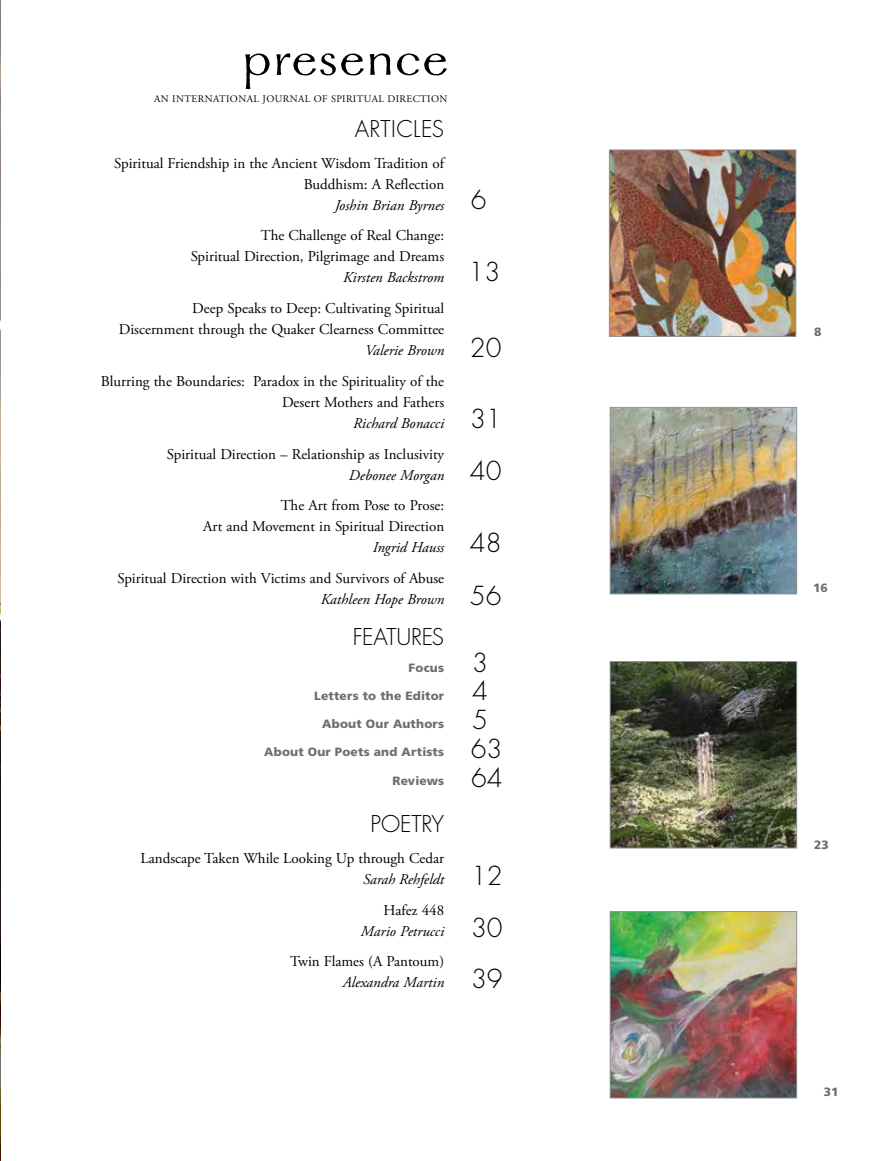
<style>
.page{position:relative;width:891px;height:1161px;background:#fff}
.page>*{position:absolute;margin:0;border:0;box-sizing:border-box;transform-origin:0 0}
.t1{font:55.5px "Galahad Std";letter-spacing:.04em;color:#000}
.t2{font:300 25.5px/28.5px "Futura Std";color:#000;text-align:justify}
.t3{font:300 22.5px "Futura Std";letter-spacing:-.005em;color:#000}
.t4{font:300 22.5px "Futura Std";letter-spacing:.02em;color:#000}
.t5{font:15px/21px "Adobe Garamond Pro";color:#000;text-align:right}
.t6{font:italic 15px "Adobe Garamond Pro";color:#000}
.t7{font:900 12px "Frutiger LT Std";letter-spacing:.015em;color:#6d6e71}
.t8{font:10.2px "Adobe Garamond Pro";letter-spacing:.04em;color:#000}
</style>
<div class="page">
<img style="left:609px;top:911px;width:188px;height:188px">
<img style="left:609px;top:407px;width:188px;height:188px">
<img style="left:609px;top:661px;width:188px;height:188px">
<img style="left:609px;top:149px;width:188px;height:188px">
<img style="left:0;top:0;width:1px;height:1161px">
<h1 class="t1" style="left:243px;top:23px;width:207px">presence</h1>
<p class="t8" style="left:154px;top:92px;width:295px">AN INTERNATIONAL JOURNAL OF SPIRITUAL DIRECTION</p>
<h3 class="t4" style="left:355px;top:115px;width:91px">ARTICLES</h3>
<p class="t5" style="left:114px;top:153px;width:332px">Spiritual Friendship in the Ancient Wisdom Tradition of<br>Buddhism: A Reflection</p>
<p class="t6" style="left:335px;top:196px;width:111px">Joshin Brian Byrnes</p>
<p class="t5" style="left:191px;top:226px;width:255px">The Challenge of Real Change:<br>Spiritual Direction, Pilgrimage and Dreams</p>
<p class="t6" style="left:343px;top:269px;width:102px">Kirsten Backstrom</p>
<p class="t5" style="left:119px;top:298px;width:327px">Deep Speaks to Deep: Cultivating Spiritual<br>Discernment through the Quaker Clearness Committee</p>
<p class="t6" style="left:365px;top:341px;width:81px">Valerie Brown</p>
<p class="t5" style="left:101px;top:371px;width:345px">Blurring the Boundaries: Paradox in the Spirituality of the<br>Desert Mothers and Fathers</p>
<p class="t6" style="left:353px;top:414px;width:92px">Richard Bonacci</p>
<p class="t5" style="left:167px;top:444px;width:279px">Spiritual Direction – Relationship as Inclusivity</p>
<p class="t6" style="left:349px;top:466px;width:97px">Debonee Morgan</p>
<p class="t5" style="left:203px;top:496px;width:242px">The Art from Pose to Prose:<br>Art and Movement in Spiritual Direction</p>
<p class="t6" style="left:373px;top:539px;width:73px">Ingrid Hauss</p>
<p class="t5" style="left:117px;top:568px;width:328px">Spiritual Direction with Victims and Survivors of Abuse</p>
<p class="t6" style="left:321px;top:590px;width:125px">Kathleen Hope Brown</p>
<h3 class="t3" style="left:353px;top:624px;width:93px">FEATURES</h3>
<p class="t7" style="left:409px;top:660px;width:37px">Focus</p>
<p class="t7" style="left:314px;top:688px;width:132px">Letters to the Editor</p>
<p class="t7" style="left:322px;top:717px;width:123px">About Our Authors</p>
<p class="t7" style="left:264px;top:745px;width:182px">About Our Poets and Artists</p>
<p class="t7" style="left:393px;top:773px;width:53px">Reviews</p>
<h3 class="t3" style="left:371px;top:810px;width:75px">POETRY</h3>
<p class="t5" style="left:141px;top:848px;width:305px">Landscape Taken While Looking Up through Cedar</p>
<p class="t6" style="left:363px;top:870px;width:83px">Sarah Rehfeldt</p>
<p class="t5" style="left:384px;top:900px;width:62px">Hafez 448</p>
<p class="t6" style="left:361px;top:922px;width:85px">Mario Petrucci</p>
<p class="t5" style="left:290px;top:952px;width:155px">Twin Flames (A Pantoum)</p>
<p class="t6" style="left:343px;top:974px;width:103px">Alexandra Martin</p>
<h2 class="t2" style="left:471px;top:187px;width:17px">6</h2>
<h2 class="t2" style="left:469px;top:258px;width:33px">13</h2>
<h2 class="t2" style="left:470px;top:334px;width:33px">20</h2>
<h2 class="t2" style="left:470px;top:405px;width:33px">31</h2>
<h2 class="t2" style="left:470px;top:457px;width:33px">40</h2>
<h2 class="t2" style="left:470px;top:517px;width:33px;line-height:52.5px">48<br>56</h2>
<h2 class="t2" style="left:472px;top:649px;width:17px">3<br>4<br>5</h2>
<h2 class="t2" style="left:471px;top:735px;width:33px">63</h2>
<h2 class="t2" style="left:471px;top:764px;width:33px">64</h2>
<h2 class="t2" style="left:471px;top:851px;width:33px;line-height:51px">12<br>30<br>39</h2>
<p class="t7" style="left:814px;top:324px;width:9px">8</p>
<p class="t7" style="left:813px;top:581px;width:16px">16</p>
<p class="t7" style="left:814px;top:837px;width:16px">23</p>
<p class="t7" style="left:824px;top:1085px;width:16px">31</p>
</div>
